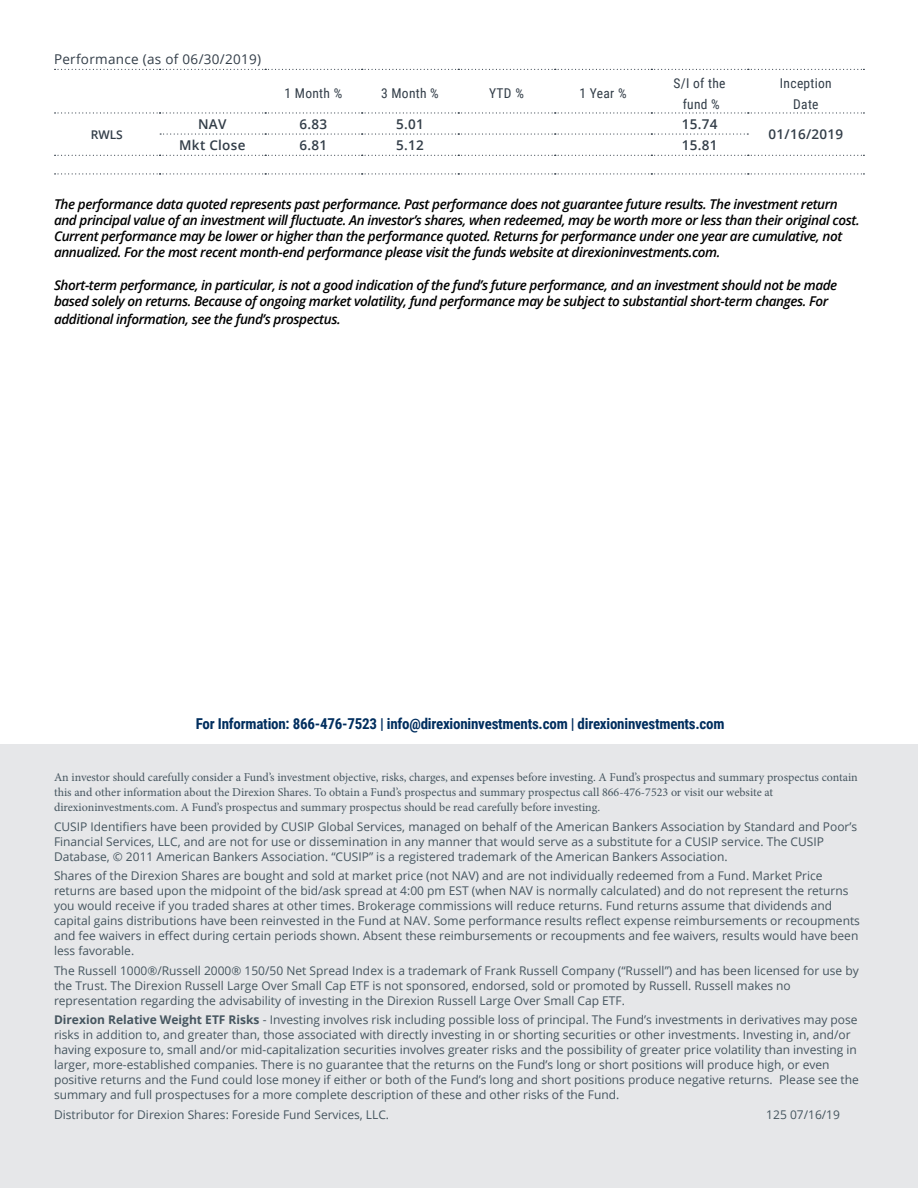
<style>
.page{position:relative;width:918px;height:1188px;background:#fff}
.page>*{position:absolute;margin:0;border:0;box-sizing:border-box;transform-origin:0 0}
.t1{font:700 15px "Roboto Condensed";letter-spacing:-.015em;color:#002e5e}
.TheSansB_W7_Bold_Ita{font:italic 600 13.5px/16.2px "Open Sans";letter-spacing:-.03em;color:#000}
.TheSansB_W6_SemiBold{font:13.5px "Roboto Condensed";letter-spacing:.02em;color:#323d48}
.TheSansB_W6_SemiBold-2{font:600 13.5px "Open Sans";letter-spacing:.02em;color:#323d48}
.TheSansB_W6_SemiBold-3{font:13.5px "Open Sans";letter-spacing:.02em;color:#323d48}
.Footnote_plain_itali{font:12px/15px "Open Sans";color:#45555f}
.Footnote_plain_itali-2{font:12px/15px "Minion Pro";letter-spacing:-.005em;color:#45555f}
.Open_Sans_Light_9pt{font:600 12px "Open Sans";color:#323d48}
.s1{font-weight:700}
</style>
<div class="page">
<svg style="left:55px;top:69px;width:809px;height:1px"></svg>
<svg style="left:55px;top:112px;width:809px;height:2px"></svg>
<svg style="left:160px;top:133px;width:588px;height:2px"></svg>
<svg style="left:55px;top:155px;width:809px;height:1px"></svg>
<svg style="left:55px;top:173px;width:809px;height:1px"></svg>
<div style="left:0;top:744px;width:918px;height:444px;background:#e6e7e9"></div>
<p class="TheSansB_W6_SemiBold-3" style="left:54px;top:50px;width:209px">Performance (as of 06/30/2019)</p>
<p class="TheSansB_W6_SemiBold" style="left:285px;top:84px;width:59px">1 Month %</p>
<p class="TheSansB_W6_SemiBold" style="left:381px;top:84px;width:59px">3 Month %</p>
<p class="TheSansB_W6_SemiBold" style="left:489px;top:84px;width:36px">YTD %</p>
<p class="TheSansB_W6_SemiBold" style="left:580px;top:84px;width:49px">1 Year %</p>
<p class="TheSansB_W6_SemiBold" style="left:674px;top:74px;width:54px">S/I of the</p>
<p class="TheSansB_W6_SemiBold" style="left:683px;top:94px;width:39px">fund %</p>
<p class="Open_Sans_Light_9pt" style="left:91px;top:126px;width:34px">RWLS</p>
<p class="TheSansB_W6_SemiBold-2" style="left:198px;top:114px;width:30px">NAV</p>
<p class="TheSansB_W6_SemiBold-2" style="left:300px;top:114px;width:29px">6.83</p>
<p class="TheSansB_W6_SemiBold-2" style="left:396px;top:114px;width:29px">5.01</p>
<p class="TheSansB_W6_SemiBold-2" style="left:682px;top:114px;width:37px">15.74</p>
<p class="TheSansB_W6_SemiBold-2" style="left:179px;top:136px;width:68px">Mkt Close</p>
<p class="TheSansB_W6_SemiBold-2" style="left:300px;top:136px;width:29px">6.81</p>
<p class="TheSansB_W6_SemiBold-2" style="left:396px;top:136px;width:29px">5.12</p>
<p class="TheSansB_W6_SemiBold-2" style="left:682px;top:136px;width:37px">15.81</p>
<p class="TheSansB_W6_SemiBold" style="left:780px;top:74px;width:53px">Inception</p>
<p class="TheSansB_W6_SemiBold" style="left:793px;top:94px;width:27px">Date</p>
<p class="TheSansB_W6_SemiBold-2" style="left:768px;top:125px;width:76px">01/16/2019</p>
<p class="TheSansB_W7_Bold_Ita" style="left:54px;top:195px;width:807px">The performance data quoted represents past performance. Past performance does not guarantee future results. The investment return and principal value of an investment will fluctuate. An investor’s shares, when redeemed, may be worth more or less than their original cost.<br>Current performance may be lower or higher than the performance quoted. Returns for performance under one year are cumulative, not annualized. For the most recent month-end performance please visit the funds website at direxioninvestments.com.</p>
<p class="TheSansB_W7_Bold_Ita" style="left:54px;top:276px;width:785px">Short-term performance, in particular, is not a good indication of the fund’s future performance, and an investment should not be made based solely on returns. Because of ongoing market volatility, fund performance may be subject to substantial short-term changes. For</p>
<p class="TheSansB_W7_Bold_Ita" style="left:54px;top:311px;width:288px">additional information, see the fund’s prospectus.</p>
<p class="t1" style="left:196px;top:713px;width:530px">For Information: 866-476-7523 | info@direxioninvestments.com | direxioninvestments.com</p>
<p class="Footnote_plain_itali-2" style="left:54px;top:770px;width:805px">An investor should carefully consider a Fund’s investment objective, risks, charges, and expenses before investing. A Fund’s prospectus and summary prospectus contain this and other information about the Direxion Shares. To obtain a Fund’s prospectus and summary prospectus call 866-476-7523 or visit our website at direxioninvestments.com. A Fund’s prospectus and summary prospectus should be read carefully before investing.</p>
<p class="Footnote_plain_itali" style="left:54px;top:818px;width:805px">CUSIP Identifiers have been provided by CUSIP Global Services, managed on behalf of the American Bankers Association by Standard and Poor’s<br>Financial Services, LLC, and are not for use or dissemination in any manner that would serve as a substitute for a CUSIP service. The CUSIP<br>Database, © 2011 American Bankers Association. “CUSIP” is a registered trademark of the American Bankers Association.</p>
<p class="Footnote_plain_itali" style="left:54px;top:868px;width:808px">Shares of the Direxion Shares are bought and sold at market price (not NAV) and are not individually redeemed from a Fund. Market Price returns are based upon the midpoint of the bid/ask spread at 4:00 pm EST (when NAV is normally calculated) and do not represent the returns you would receive if you traded shares at other times. Brokerage commissions will reduce returns. Fund returns assume that dividends and capital gains distributions have been reinvested in the Fund at NAV. Some performance results reflect expense reimbursements or recoupments and fee waivers in effect during certain periods shown. Absent these reimbursements or recoupments and fee waivers, results would have been less favorable.</p>
<p class="Footnote_plain_itali" style="left:54px;top:962px;width:806px">The Russell 1000®/Russell 2000® 150/50 Net Spread Index is a trademark of Frank Russell Company (“Russell”) and has been licensed for use by the Trust. The Direxion Russell Large Over Small Cap ETF is not sponsored, endorsed, sold or promoted by Russell. Russell makes no representation regarding the advisability of investing in the Direxion Russell Large Over Small Cap ETF.</p>
<p class="Footnote_plain_itali" style="left:54px;top:1012px;width:806px"><span class="s1">Direxion Relative Weight ETF Risks</span> - Investing involves risk including possible loss of principal. The Fund’s investments in derivatives may pose risks in addition to, and greater than, those associated with directly investing in or shorting securities or other investments. Investing in, and/or having exposure to, small and/or mid-capitalization securities involves greater risks and the possibility of greater price volatility than investing in larger, more-established companies. There is no guarantee that the returns on the Fund’s long or short positions will produce high, or even positive returns and the Fund could lose money if either or both of the Fund’s long and short positions produce negative returns. Please see the summary and full prospectuses for a more complete description of these and other risks of the Fund.</p>
<p class="Footnote_plain_itali" style="left:54px;top:1106px;width:337px">Distributor for Direxion Shares: Foreside Fund Services, LLC.</p>
<p class="Footnote_plain_itali" style="left:766px;top:1106px;width:75px">125 07/16/19</p>
</div>
